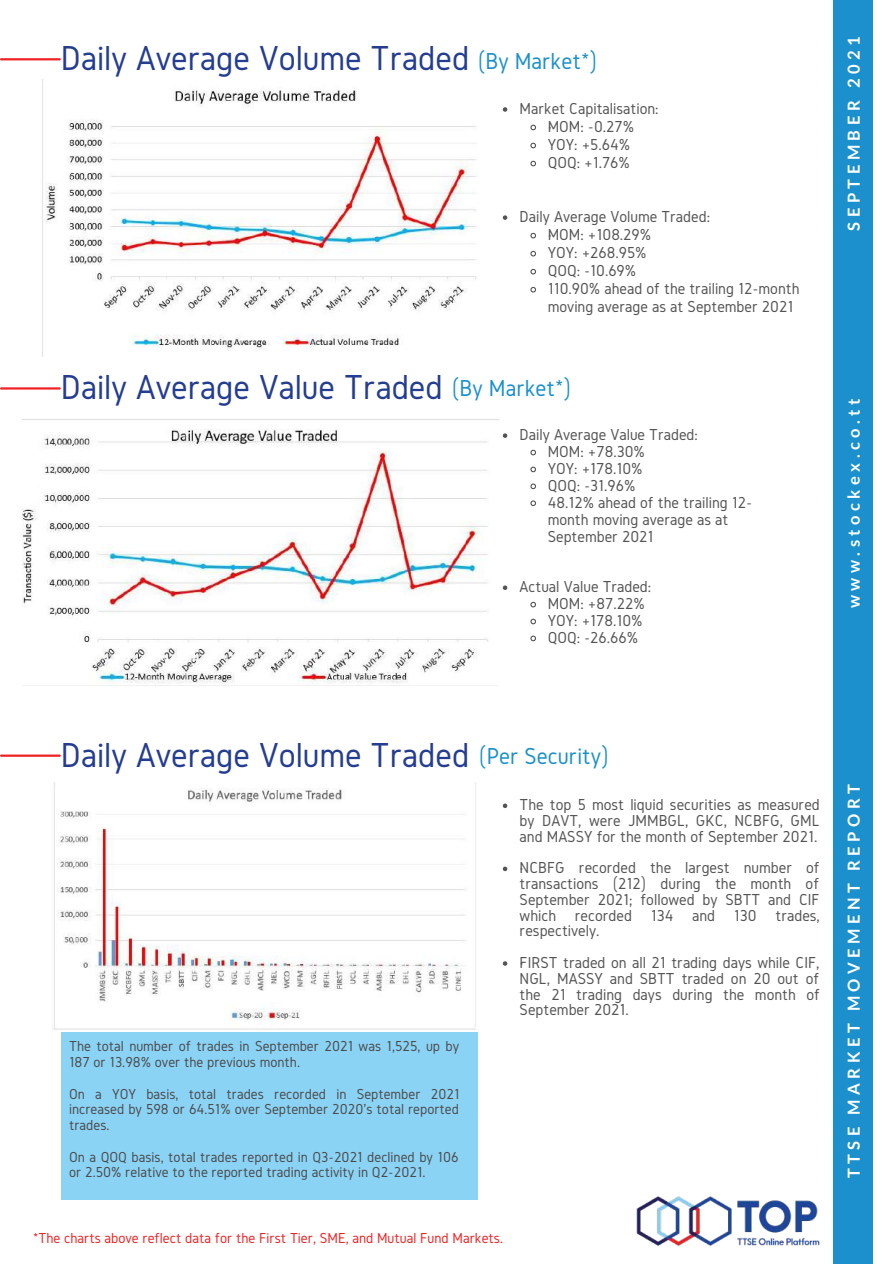
<style>
.page{position:relative;width:894px;height:1264px;background:#fff}
.page>*{position:absolute;margin:0;border:0;box-sizing:border-box;transform-origin:0 0}
.t1{font:36px "Gidole";color:#243d90}
.t2{font:24px "Gidole";color:#1b90cc}
.t3{font:16.5px/15.8px "Gidole";color:#545454;text-align:justify}
.t4{font:700 16.5px "Lato";letter-spacing:.27em;color:#fff}
.t5{font:15px/15.8px "Gidole";color:#4b4b4b}
.t6{font:15px "Gidole";color:#ef2224}
</style>
<div class="page">
<div style="left:833px;top:0;width:39px;height:1263px;background:#1b90cc"></div>
<hr style="left:1px;top:58px;width:59px;height:2px;background:#ef2224">
<img style="left:636px;top:1196px;width:184px;height:50px">
<img style="left:42px;top:80px;width:435px;height:277px">
<img style="left:22px;top:419px;width:476px;height:266px">
<img style="left:54px;top:782px;width:422px;height:248px">
<div style="left:61px;top:1031px;width:416px;height:168px;background:#8bd3f5"></div>
<hr style="left:1px;top:387px;width:59px;height:2px;background:#ef2224">
<hr style="left:1px;top:754px;width:59px;height:2px;background:#ef2224">
<svg style="left:502px;top:803px;width:5px;height:5px"></svg>
<svg style="left:502px;top:866px;width:5px;height:5px"></svg>
<svg style="left:502px;top:961px;width:5px;height:4px"></svg>
<svg style="left:502px;top:107px;width:5px;height:5px"></svg>
<svg style="left:530px;top:124px;width:6px;height:7px"></svg>
<svg style="left:530px;top:142px;width:6px;height:7px"></svg>
<svg style="left:530px;top:160px;width:6px;height:7px"></svg>
<svg style="left:502px;top:215px;width:5px;height:5px"></svg>
<svg style="left:530px;top:232px;width:6px;height:7px"></svg>
<svg style="left:530px;top:250px;width:6px;height:7px"></svg>
<svg style="left:530px;top:268px;width:6px;height:7px"></svg>
<svg style="left:530px;top:286px;width:6px;height:7px"></svg>
<svg style="left:502px;top:433px;width:5px;height:5px"></svg>
<svg style="left:530px;top:449px;width:6px;height:7px"></svg>
<svg style="left:530px;top:466px;width:6px;height:7px"></svg>
<svg style="left:530px;top:483px;width:6px;height:7px"></svg>
<svg style="left:530px;top:500px;width:6px;height:6px"></svg>
<svg style="left:502px;top:585px;width:5px;height:5px"></svg>
<svg style="left:530px;top:601px;width:6px;height:7px"></svg>
<svg style="left:530px;top:618px;width:6px;height:7px"></svg>
<svg style="left:530px;top:635px;width:6px;height:7px"></svg>
<h1 class="t1" style="left:61px;top:38px;width:410px">Daily Average Volume Traded</h1>
<h2 class="t2" style="left:477px;top:48px;width:121px">(By Market*)</h2>
<p class="t3" style="left:519px;top:99px;width:140px;line-height:18px;text-align:center">Market Capitalisation: ·MOM: -0.27%<br>YOY: +5.64%<br>QOQ: +1.76%</p>
<p class="t3" style="left:547px;top:207px;width:253px;line-height:18px;text-align:left;text-indent:-28px">Daily Average Volume Traded:<br>·MOM: +108.29%<br>YOY: +268.95%<br>QOQ: -10.69%<br>110.90% ahead of the trailing 12-month moving average as at September 2021</p>
<h1 class="t1" style="left:61px;top:367px;width:383px">Daily Average Value Traded</h1>
<h2 class="t2" style="left:451px;top:374px;width:121px">(By Market*)</h2>
<p class="t3" style="left:547px;top:426px;width:206px;line-height:17px;text-align:left;text-indent:-28px">Daily Average Value Traded:<br>MOM: +78.30%<br>YOY: +178.10%<br>QOQ: -31.96%<br>48.12% ahead of the trailing 12- month moving average as at<br>September 2021</p>
<p class="t3" style="left:547px;top:578px;width:105px;line-height:17px;text-align:left;text-indent:-28px">Actual Value Traded:<br>MOM: +87.22%<br>YOY: +178.10%<br>QOQ: -26.66%</p>
<p class="t4" style="left:843px;top:231px;width:196px;rotate:-90deg">SEPTEMBER 2021</p>
<p class="t4" style="left:843px;top:608px;width:211px;rotate:-90deg">www.stockex.co.tt</p>
<h1 class="t1" style="left:61px;top:734px;width:410px">Daily Average Volume Traded</h1>
<p class="t5" style="left:69px;top:1038px;width:391px">The total number of trades in September 2021 was 1,525, up by<br>187 or 13.98% over the previous month.</p>
<p class="t5" style="left:69px;top:1085px;width:392px;text-align:justify">On a YOY basis, total trades recorded in September 2021 increased by 598 or 64.51% over September 2020's total reported trades.</p>
<p class="t5" style="left:69px;top:1148px;width:391px">On a QOQ basis, total trades reported in Q3-2021 declined by 106 or 2.50% relative to the reported trading activity in Q2-2021.</p>
<h2 class="t2" style="left:479px;top:743px;width:131px">(Per Security)</h2>
<p class="t3" style="left:519px;top:796px;width:301px">The top 5 most liquid securities as measured by DAVT, were JMMBGL, GKC, NCBFG, GML and MASSY for the month of September 2021.</p>
<p class="t3" style="left:519px;top:859px;width:302px">·NCBFG recorded the largest number of transactions (212) during the month of September 2021; followed by SBTT and CIF which recorded 134 and 130 trades, respectively.</p>
<p class="t3" style="left:519px;top:954px;width:302px">·FIRST traded on all 21 trading days while CIF, NGL, MASSY and SBTT traded on 20 out of the 21 trading days during the month of September 2021.</p>
<p class="t6" style="left:33px;top:1229px;width:471px">*The charts above reflect data for the First Tier, SME, and Mutual Fund Markets.</p>
<p class="t4" style="left:843px;top:1178px;width:396px;rotate:-90deg">TTSE MARKET MOVEMENT REPORT</p>
</div>
